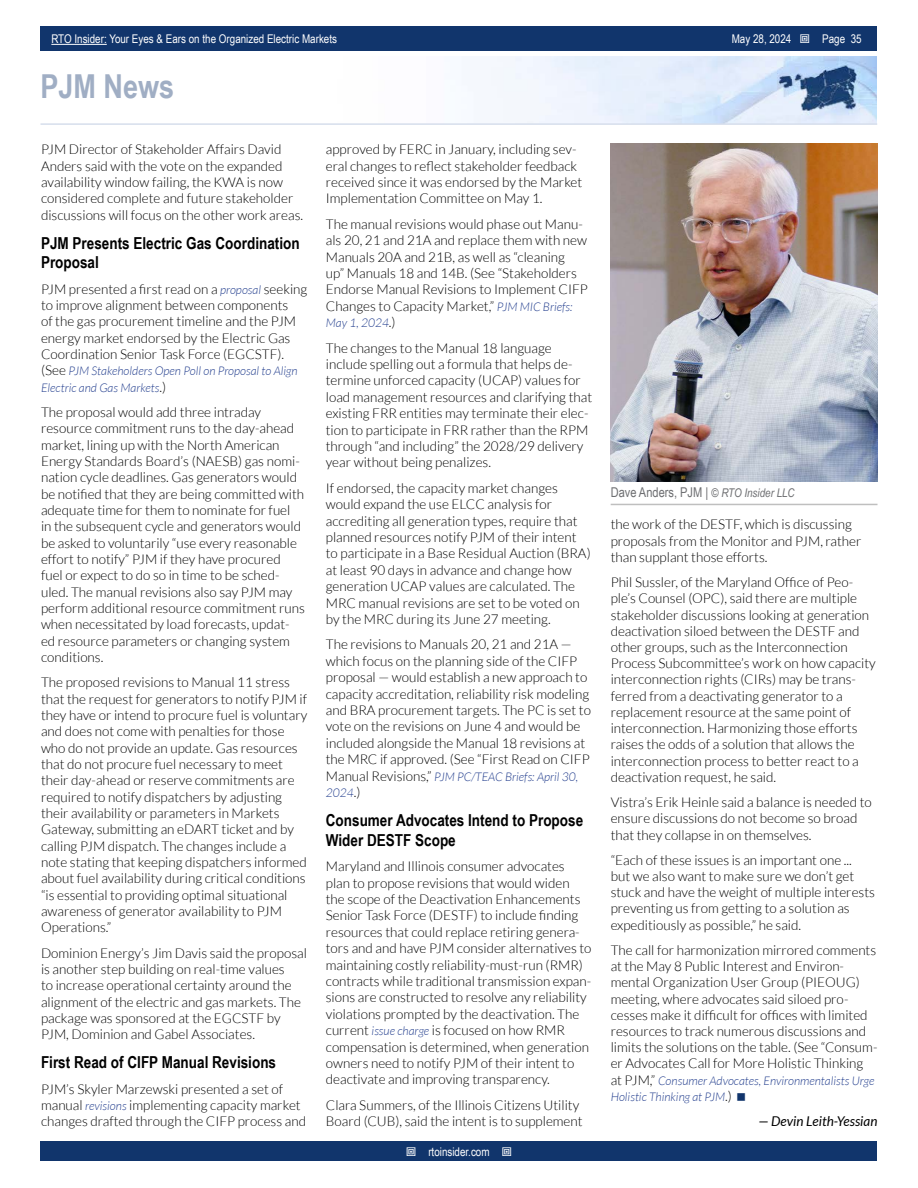
<style>
.page{position:relative;width:918px;height:1188px;background:#fff}
.page>*{position:absolute;margin:0;border:0;box-sizing:border-box;transform-origin:0 0}
.t1{font:700 33px "Arial Narrow";color:#a0aec4}
.t2{font:700 16.5px/20px "Arial Narrow";color:#000}
.t3{font:300 13.5px/16.4px "Lato";color:#000}
.t4{font:13.5px "Arial Narrow";color:#6d6e71}
.t5{font:italic 13.5px "Lato";color:#000}
.t6{font:italic 300 12px/16.4px "Lato";color:#25408f}
.t7{font:12px "Arial Narrow";color:#fff}
.s1{font-style:italic;font-size:12px;color:#25408f}
.s2{font-style:normal;font-size:13.5px;color:#000}
.s3{font-style:italic;font-size:12px}
</style>
<div class="page">
<div style="left:41px;top:1142px;width:836px;height:19px;background:#11356c"></div>
<div style="left:41px;top:27px;width:836px;height:24px;background:#11356c"></div>
<hr style="left:51px;top:44px;width:56px;height:1px;background:#fff">
<img style="left:491px;top:56px;width:386px;height:67px">
<hr style="left:40px;top:123px;width:837px;height:2px;background:#d6deec">
<hr style="left:611px;top:504px;width:267px;height:1px;background:#bfbfbf">
<img style="left:611px;top:143px;width:267px;height:339px">
<p class="t7" style="left:51px;top:30px;width:287px">RTO Insider: Your Eyes &amp; Ears on the Organized Electric Markets</p>
<p class="t7" style="left:732px;top:30px;width:61px">May 28, 2024</p>
<p class="t7" style="left:822px;top:30px;width:41px">Page 35</p>
<h1 class="t1" style="left:40px;top:61px;width:135px">PJM News</h1>
<p class="t3" style="left:41px;top:141px;width:262px">PJM Director of Stakeholder Affairs David Anders said with the vote on the expanded availability window failing, the KWA is now considered complete and future stakeholder discussions will focus on the other work areas.</p>
<p class="t2" style="left:41px;top:232px;width:260px">PJM Presents Electric Gas Coordination<br>Proposal</p>
<p class="t3" style="left:41px;top:281px;width:268px">PJM presented a first read on a <span class="s1">proposal</span> seeking to improve alignment between components<br>of the gas procurement timeline and the PJM energy market endorsed by the Electric Gas Coordination Senior Task Force (EGCSTF).</p>
<p class="t6" style="left:41px;top:363px;width:258px"><span class="s2">(See</span> PJM Stakeholders Open Poll on Proposal to Align<br>Electric and Gas Markets<span class="s2">.)</span></p>
<p class="t3" style="left:41px;top:404px;width:266px">The proposal would add three intraday resource commitment runs to the day-ahead market, lining up with the North American Energy Standards Board’s (NAESB) gas nomi&shy;nation cycle deadlines. Gas generators would be notified that they are being committed with adequate time for them to nominate for fuel<br>in the subsequent cycle and generators would be asked to voluntarily “use every reasonable effort to notify” PJM if they have procured fuel or expect to do so in time to be sched&shy;uled. The manual revisions also say PJM may perform additional resource commitment runs when necessitated by load forecasts, updat&shy;ed resource parameters or changing system conditions.</p>
<p class="t3" style="left:41px;top:674px;width:268px">The proposed revisions to Manual 11 stress that the request for generators to notify PJM if they have or intend to procure fuel is voluntary and does not come with penalties for those who do not provide an update. Gas resources that do not procure fuel necessary to meet their day-ahead or reserve commitments are required to notify dispatchers by adjusting their availability or parameters in Markets Gateway, submitting an eDART ticket and by calling PJM dispatch. The changes include a note stating that keeping dispatchers informed about fuel availability during critical conditions “is essential to providing optimal situational awareness of generator availability to PJM Operations.”</p>
<p class="t3" style="left:41px;top:945px;width:267px">Dominion Energy’s Jim Davis said the proposal is another step building on real-time values<br>to increase operational certainty around the alignment of the electric and gas markets. The package was sponsored at the EGCSTF by PJM, Dominion and Gabel Associates.</p>
<p class="t2" style="left:41px;top:1052px;width:237px">First Read of CIFP Manual Revisions</p>
<p class="t3" style="left:41px;top:1081px;width:267px">PJM’s Skyler Marzewski presented a set of manual <span class="s1">revisions</span> implementing capacity market changes drafted through the CIFP process and</p>
<p class="t3" style="left:326px;top:141px;width:258px">approved by FERC in January, including sev&shy;eral changes to reflect stakeholder feedback received since it was endorsed by the Market Implementation Committee on May 1.</p>
<p class="t3" style="left:326px;top:216px;width:263px">The manual revisions would phase out Manu&shy;als 20, 21 and 21A and replace them with new Manuals 20A and 21B, as well as “cleaning<br>up” Manuals 18 and 14B. (See “Stakeholders Endorse Manual Revisions to Implement CIFP Changes to Capacity Market,” <span class="s1">PJM MIC Briefs:</span></p>
<p class="t6" style="left:326px;top:315px;width:71px">May 1, 2024<span class="s2">.)</span></p>
<p class="t3" style="left:326px;top:340px;width:268px">The changes to the Manual 18 language include spelling out a formula that helps de&shy;termine unforced capacity (UCAP) values for load management resources and clarifying that existing FRR entities may terminate their elec&shy;tion to participate in FRR rather than the RPM through “and including” the 2028/29 delivery year without being penalizes.</p>
<p class="t3" style="left:326px;top:480px;width:266px">If endorsed, the capacity market changes would expand the use ELCC analysis for accrediting all generation types, require that planned resources notify PJM of their intent to participate in a Base Residual Auction (BRA) at least 90 days in advance and change how generation UCAP values are calculated. The MRC manual revisions are set to be voted on by the MRC during its June 27 meeting.</p>
<p class="t3" style="left:326px;top:636px;width:267px">The revisions to Manuals 20, 21 and 21A — which focus on the planning side of the CIFP proposal — would establish a new approach to capacity accreditation, reliability risk modeling and BRA procurement targets. The PC is set to vote on the revisions on June 4 and would be included alongside the Manual 18 revisions at the MRC if approved. (See “First Read on CIFP</p>
<p class="t6" style="left:326px;top:768px;width:254px"><span class="s2">Manual Revisions,”</span> PJM PC/TEAC Briefs: April 30,<br>2024<span class="s2">.)</span></p>
<p class="t2" style="left:326px;top:809px;width:259px">Consumer Advocates Intend to Propose<br>Wider DESTF Scope</p>
<p class="t3" style="left:326px;top:858px;width:267px">Maryland and Illinois consumer advocates plan to propose revisions that would widen the scope of the Deactivation Enhancements Senior Task Force (DESTF) to include finding resources that could replace retiring genera&shy;tors and and have PJM consider alternatives to maintaining costly reliability-must-run (RMR) contracts while traditional transmission expan&shy;sions are constructed to resolve any reliability violations prompted by the deactivation. The current <span class="s1">issue charge</span> is focused on how RMR compensation is determined, when generation owners need to notify PJM of their intent to deactivate and improving transparency.</p>
<p class="t3" style="left:326px;top:1097px;width:258px">Clara Summers, of the Illinois Citizens Utility<br>Board (CUB), said the intent is to supplement</p>
<p class="t7" style="left:428px;top:1143px;width:63px">rtoinsider.com</p>
<p class="t4" style="left:611px;top:482px;width:186px">Dave Anders, PJM | <span class="s3">© RTO Insider LLC</span></p>
<p class="t3" style="left:611px;top:517px;width:252px">the work of the DESTF, which is discussing proposals from the Monitor and PJM, rather than supplant those efforts.</p>
<p class="t3" style="left:611px;top:574px;width:267px">Phil Sussler, of the Maryland Office of Peo&shy;ple’s Counsel (OPC), said there are multiple stakeholder discussions looking at generation deactivation siloed between the DESTF and other groups, such as the Interconnection Process Subcommittee’s work on how capacity interconnection rights (CIRs) may be trans&shy;ferred from a deactivating generator to a replacement resource at the same point of interconnection. Harmonizing those efforts raises the odds of a solution that allows the interconnection process to better react to a deactivation request, he said.</p>
<p class="t3" style="left:611px;top:794px;width:263px">Vistra’s Erik Heinle said a balance is needed to ensure discussions do not become so broad that they collapse in on themselves.</p>
<p class="t3" style="left:611px;top:852px;width:266px">“Each of these issues is an important one ...<br>but we also want to make sure we don’t get stuck and have the weight of multiple interests preventing us from getting to a solution as expeditiously as possible,” he said.</p>
<p class="t3" style="left:611px;top:942px;width:268px">The call for harmonization mirrored comments at the May 8 Public Interest and Environ&shy;mental Organization User Group (PIEOUG) meeting, where advocates said siloed pro&shy;cesses make it difficult for offices with limited resources to track numerous discussions and limits the solutions on the table. (See “Consum&shy;er Advocates Call for More Holistic Thinking</p>
<p class="t6" style="left:611px;top:1073px;width:265px"><span class="s2">at PJM,”</span> Consumer Advocates, Environmentalists Urge<br>Holistic Thinking at PJM<span class="s2">.)</span></p>
<p class="t5" style="left:758px;top:1114px;width:121px">— Devin Leith-Yessian</p>
</div>
